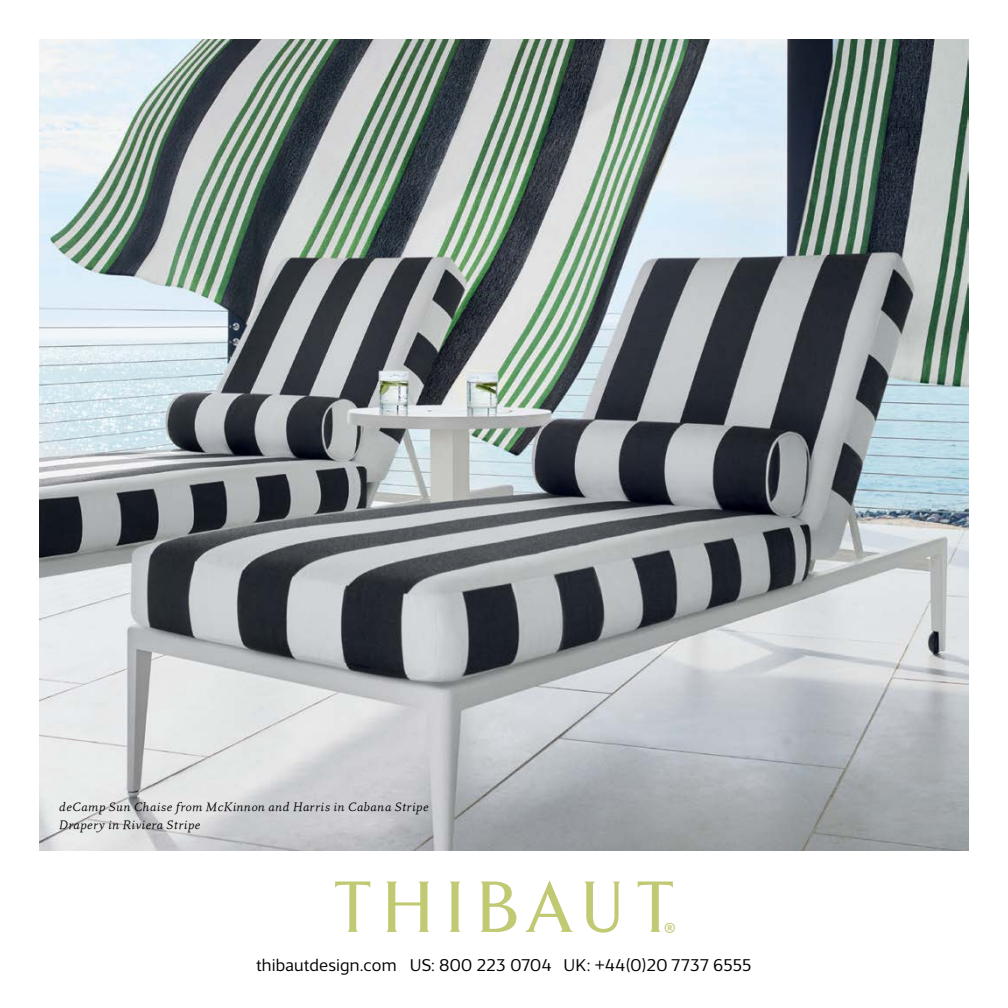
<style>
.page{position:relative;width:1008px;height:1008px;background:#fff}
.page>*{position:absolute;margin:0;border:0;box-sizing:border-box;transform-origin:0 0}
.t1{font:31.32px "Maya Samuels";color:#c2c973}
.t2{font:300 17.5px "Maya Samuels";letter-spacing:.015em;color:#000}
.t3{font:12.6px/17.5px "Eplica Book Italic TT";letter-spacing:.03em;color:#000}
.s1{font-size:18.2px}
</style>
<div class="page">
<img style="left:40px;top:39px;width:929px;height:812px">
<svg style="left:386px;top:882px;width:43px;height:50px"></svg>
<svg style="left:449px;top:882px;width:11px;height:50px"></svg>
<svg style="left:335px;top:881px;width:35px;height:51px"></svg>
<svg style="left:481px;top:882px;width:35px;height:50px"></svg>
<svg style="left:525px;top:880px;width:48px;height:52px"></svg>
<svg style="left:585px;top:882px;width:35px;height:51px"></svg>
<svg style="left:638px;top:881px;width:35px;height:51px"></svg>
<p class="t3" style="left:59px;top:798px;width:371px">deCamp Sun Chaise from McKinnon and Harris in Cabana Stripe<br>Drapery in Riviera Stripe</p>
<h1 class="t1" style="left:664px;top:915px;width:13px">®</h1>
<h2 class="t2" style="left:256px;top:955px;width:497px"><span class="s1">thibautdesign.com</span> US: 800 223 0704 UK: +44(0)20 7737 6555</h2>
</div>
